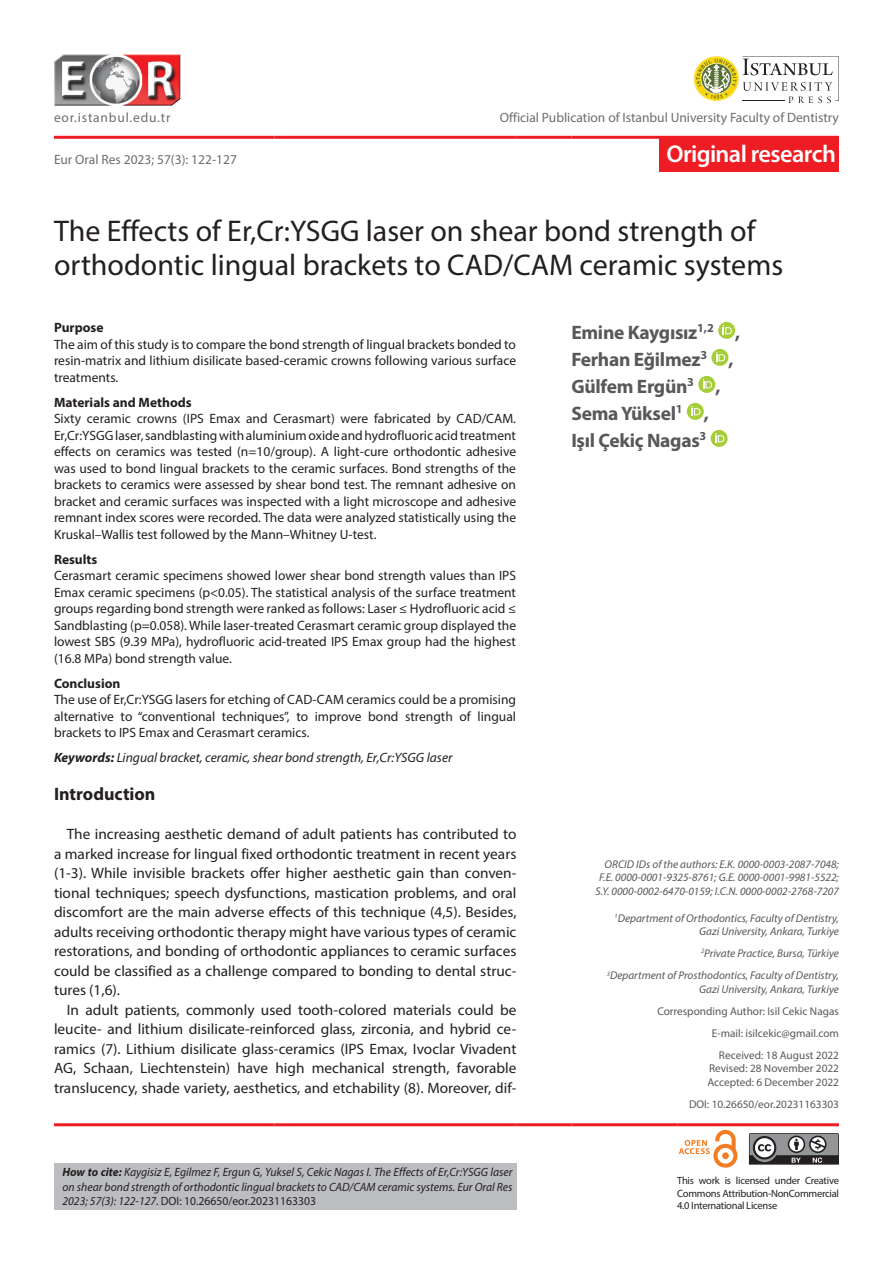
<style>
.page{position:relative;width:893px;height:1263px;background:#fff}
.page>*{position:absolute;margin:0;border:0;box-sizing:border-box;transform-origin:0 0}
.t1{font:30px/34.5px "Myriad Pro";color:#231f20}
.t2{font:600 24.3px "Myriad Pro";letter-spacing:-.025em;color:#fff}
.t3{font:700 19.5px/27px "Myriad Pro";letter-spacing:-.015em;color:#57585a}
.t4{font:700 18px "Myriad Pro";color:#231f20}
.t5{font:15px/19.5px "Myriad Pro";color:#231f20;text-align:justify}
.t6{font:13.5px/16.5px "Myriad Pro";color:#231f20;text-align:justify}
.t7{font:13.5px "Myriad Pro";color:#6c6d70}
.t8{font:italic 13.5px "Myriad Pro";color:#231f20}
.t9{font:700 13.5px "Myriad Pro";color:#231f20}
.t10{font:13.5px "Myriad Pro";letter-spacing:.06em;color:#6c6d70}
.t11{font:italic 12px/14.4px "Myriad Pro";color:#231f20;text-align:justify}
.t12{font:italic 11.25px/13.5px "Myriad Pro";color:#57585a;text-align:right}
.t13{font:11.25px/22px "Myriad Pro";color:#57585a;text-align:right}
.t14{font:10.5px/12.6px "Myriad Pro";letter-spacing:-.025em;color:#231f20;text-align:justify}
.s1{font-weight:700}
.s2{font-style:normal}
</style>
<div class="page">
<div style="left:659px;top:137px;width:180px;height:34px;background:#ee1d23"></div>
<div style="left:54px;top:1163px;width:463px;height:46px;background:#bcbdc0"></div>
<hr style="left:54px;top:136px;width:220px;height:3px;background:#ee1d23">
<hr style="left:274px;top:136px;width:243px;height:3px;background:#ee1d23">
<hr style="left:517px;top:136px;width:54px;height:3px;background:#ee1d23">
<hr style="left:571px;top:136px;width:88px;height:3px;background:#ee1d23">
<hr style="left:659px;top:136px;width:18px;height:3px;background:#ee1d23">
<hr style="left:677px;top:136px;width:162px;height:3px;background:#ee1d23">
<hr style="left:571px;top:1123px;width:88px;height:3px;background:#ee1d23">
<hr style="left:659px;top:1123px;width:18px;height:3px;background:#ee1d23">
<hr style="left:677px;top:1123px;width:162px;height:3px;background:#ee1d23">
<hr style="left:54px;top:1123px;width:220px;height:3px;background:#ee1d23">
<hr style="left:274px;top:1123px;width:243px;height:3px;background:#ee1d23">
<hr style="left:517px;top:1123px;width:54px;height:3px;background:#ee1d23">
<img style="left:54px;top:54px;width:127px;height:51px">
<svg style="left:694px;top:56px;width:145px;height:47px"></svg>
<svg style="left:718px;top:322px;width:17px;height:17px"></svg>
<svg style="left:723px;top:325px;width:9px;height:9px"></svg>
<svg style="left:711px;top:349px;width:17px;height:17px"></svg>
<svg style="left:716px;top:352px;width:9px;height:9px"></svg>
<svg style="left:698px;top:376px;width:17px;height:17px"></svg>
<svg style="left:703px;top:379px;width:9px;height:9px"></svg>
<svg style="left:687px;top:403px;width:17px;height:17px"></svg>
<svg style="left:691px;top:406px;width:9px;height:9px"></svg>
<svg style="left:711px;top:430px;width:17px;height:17px"></svg>
<svg style="left:715px;top:433px;width:9px;height:9px"></svg>
<svg style="left:749px;top:1133px;width:90px;height:31px"></svg>
<svg style="left:679px;top:1130px;width:58px;height:38px"></svg>
<p class="t10" style="left:54px;top:110px;width:118px">eor.istanbul.edu.tr</p>
<p class="t7" style="left:500px;top:110px;width:341px">Official Publication of Istanbul University Faculty of Dentistry</p>
<p class="t7" style="left:54px;top:152px;width:184px">Eur Oral Res 2023; 57(3): 122-127</p>
<h2 class="t2" style="left:666px;top:138px;width:171px">Original research</h2>
<h1 class="t1" style="left:54px;top:213px;width:731px">The Effects of Er,Cr:YSGG laser on shear bond strength of orthodontic lingual brackets to CAD/CAM ceramic systems</h1>
<p class="t9" style="left:54px;top:319px;width:51px">Purpose</p>
<p class="t6" style="left:54px;top:335px;width:464px">The aim of this study is to compare the bond strength of lingual brackets bonded to resin-matrix and lithium disilicate based-ceramic crowns following various surface treatments.</p>
<p class="t9" style="left:54px;top:393px;width:139px">Materials and Methods</p>
<p class="t6" style="left:54px;top:410px;width:464px">Sixty ceramic crowns (IPS Emax and Cerasmart) were fabricated by CAD/CAM.<br>Er,Cr:YSGG laser, sandblasting with aluminium oxide and hydrofluoric acid treatment effects on ceramics was tested (n=10/group). A light-cure orthodontic adhesive was used to bond lingual brackets to the ceramic surfaces. Bond strengths of the brackets to ceramics were assessed by shear bond test. The remnant adhesive on bracket and ceramic surfaces was inspected with a light microscope and adhesive remnant index scores were recorded. The data were analyzed statistically using the Kruskal–Wallis test followed by the Mann–Whitney U‐test.</p>
<p class="t9" style="left:54px;top:550px;width:45px">Results</p>
<p class="t6" style="left:54px;top:567px;width:464px">Cerasmart ceramic specimens showed lower shear bond strength values than IPS Emax ceramic specimens (p&lt;0.05). The statistical analysis of the surface treatment groups regarding bond strength were ranked as follows: Laser ≤ Hydrofluoric acid ≤ Sandblasting (p=0.058). While laser-treated Cerasmart ceramic group displayed the lowest SBS (9.39 MPa), hydrofluoric acid-treated IPS Emax group had the highest (16.8 MPa) bond strength value.</p>
<p class="t9" style="left:54px;top:674px;width:68px">Conclusion</p>
<p class="t6" style="left:54px;top:691px;width:464px">The use of Er,Cr:YSGG lasers for etching of CAD-CAM ceramics could be a promising alternative to “conventional techniques”, to improve bond strength of lingual brackets to IPS Emax and Cerasmart ceramics.</p>
<p class="t8" style="left:54px;top:749px;width:400px"><span class="s1">Keywords:</span> Lingual bracket, ceramic, shear bond strength, Er,Cr:YSGG laser</p>
<h3 class="t4" style="left:54px;top:782px;width:103px">Introduction</h3>
<p class="t5" style="left:54px;top:824px;width:464px;text-indent:13px">The increasing aesthetic demand of adult patients has contributed to a marked increase for lingual fixed orthodontic treatment in recent years (1-3). While invisible brackets offer higher aesthetic gain than conven&shy;tional techniques; speech dysfunctions, mastication problems, and oral discomfort are the main adverse effects of this technique (4,5). Besides, adults receiving orthodontic therapy might have various types of ceramic restorations, and bonding of orthodontic appliances to ceramic surfaces could be classified as a challenge compared to bonding to dental struc&shy;tures (1,6).</p>
<p class="t5" style="left:54px;top:1000px;width:464px;text-indent:13px">In adult patients, commonly used tooth-colored materials could be leucite- and lithium disilicate-reinforced glass, zirconia, and hybrid ce&shy;ramics (7). Lithium disilicate glass-ceramics (IPS Emax, Ivoclar Vivadent AG, Schaan, Liechtenstein) have high mechanical strength, favorable translucency, shade variety, aesthetics, and etchability (8). Moreover, dif-</p>
<h3 class="t3" style="left:571px;top:318px;width:170px">Emine Kaygısız<sup>1,2</sup> ,<br>Ferhan Eğilmez<sup>3</sup> ,<br>Gülfem Ergün<sup>3</sup> ,<br>Sema Yüksel<sup>1</sup> ,<br>Işıl Çekiç Nagas<sup>3</sup></h3>
<p class="t12" style="left:596px;top:857px;width:245px">ORCID IDs of the authors: E.K. 0000-0003-2087-7048;<br>F.E. 0000-0001-9325-8761; G.E. 0000-0001-9981-5522;<br>S.Y. 0000-0002-6470-0159; I.C.N. 0000-0002-2768-7207</p>
<p class="t12" style="left:614px;top:911px;width:226px"><sup>1</sup>Department of Orthodontics, Faculty of Dentistry,<br>Gazi University, Ankara, Turkiye</p>
<p class="t12" style="left:607px;top:942px;width:234px;line-height:22px"><sup>2</sup>Private Practice, Bursa, Türkiye<br><sup>3</sup>Department of Prosthodontics, Faculty of Dentistry,</p>
<p class="t12" style="left:699px;top:982px;width:141px">Gazi University, Ankara, Turkiye</p>
<p class="t13" style="left:657px;top:1000px;width:183px">Corresponding Author: Isil Cekic Nagas<br>E-mail: isilcekic@gmail.com<br>Received: 18 August 2022</p>
<p class="t13" style="left:707px;top:1061px;width:133px;line-height:13.5px;text-align:left">Revised: 28 November 2022<br>Accepted: 6 December 2022</p>
<p class="t13" style="left:689px;top:1093px;width:151px">DOI: 10.26650/eor.20231163303</p>
<p class="t11" style="left:63px;top:1165px;width:452px"><span class="s1">How to cite:</span> Kaygisiz E, Egilmez F, Ergun G, Yuksel S, Cekic Nagas I. The Effects of Er,Cr:YSGG laser on shear bond strength of orthodontic lingual brackets to CAD/CAM ceramic systems. Eur Oral Res 2023; 57(3): 122-127<span class="s2">. DOI: 10.26650/eor.20231163303</span></p>
<p class="t14" style="left:677px;top:1174px;width:163px">This work is licensed under Creative Commons Attribution-NonCommercial 4.0 International License</p>
</div>
